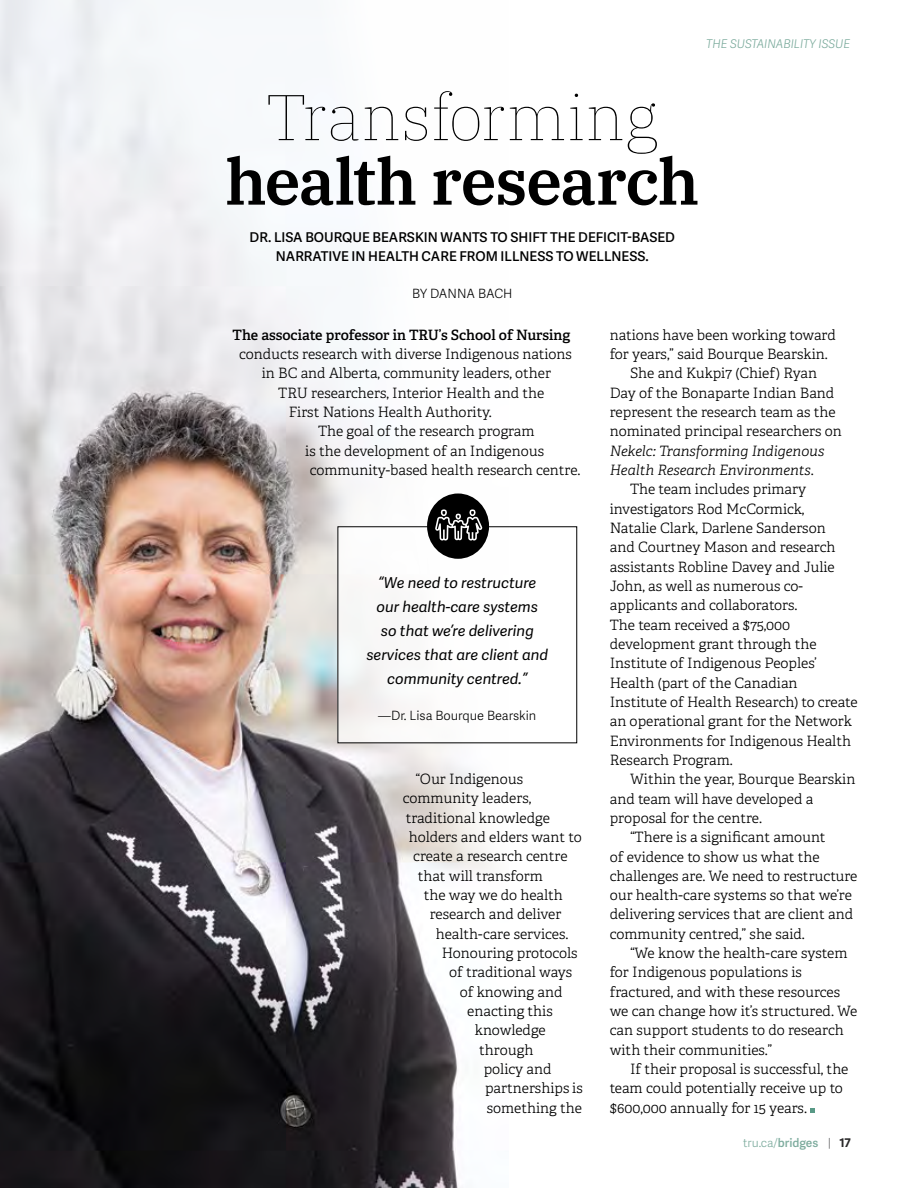
<style>
.page{position:relative;width:918px;height:1188px;background:#fff}
.page>*{position:absolute;margin:0;border:0;box-sizing:border-box;transform-origin:0 0}
.Heading_46pt_K{font:600 64.5px/64.5px "IBM Plex Serif";letter-spacing:-.02em;color:#000;text-align:center}
.callout_9_5_14_sans{font:italic 15px/24px "Adelle Sans";color:#000;text-align:center}
.body_9_5_12_5_indent{font:300 14.25px/19.4px "Adelle";color:#000}
.body_9_5_12_5_indent-2{font:600 14.25px "Adelle";color:#000}
.DEK_-_follows_headli{font:600 13.5px/19.5px "Adelle Sans";color:#000;text-align:center}
.call_out_8_5_14_byli{font:300 12.75px "Adelle Sans";color:#000}
.byline_centered{font:300 12.75px "Adelle Sans";letter-spacing:-.005em;color:#000}
.t1{font:italic 300 12px "Adelle Sans";color:#77a899}
.t2{font:300 12px "Adelle Sans";color:#7eac9e}
.s1{font-weight:100}
.s2{font-style:italic}
.s3{font-weight:600}
.s4{color:#636466}
.s5{font-weight:700;color:#292829}
</style>
<div class="page">
<img style="left:0;top:0;width:509px;height:1188px">
<svg style="left:810px;top:1108px;width:5px;height:5px"></svg>
<div style="left:338px;top:526px;width:239px;height:217px;background:#fff"></div>
<div style="left:427px;top:494px;width:62px;height:65px;background:#000;border-radius:50%"></div>
<svg style="left:435px;top:509px;width:47px;height:32px"></svg>
<p class="t1" style="left:706px;top:35px;width:145px">THE SUSTAINABILITY ISSUE</p>
<p class="Heading_46pt_K" style="left:225px;top:80px;width:475px"><span class="s1">Transforming </span>health research</p>
<p class="DEK_-_follows_headli" style="left:250px;top:227px;width:427px">DR. LISA BOURQUE BEARSKIN WANTS TO SHIFT THE DEFICIT-BASED<br>NARRATIVE IN HEALTH CARE FROM ILLNESS TO WELLNESS.</p>
<p class="byline_centered" style="left:412px;top:285px;width:102px">BY DANNA BACH</p>
<p class="body_9_5_12_5_indent-2" style="left:232px;top:326px;width:339px">The associate professor in TRU’s School of Nursing</p>
<p class="body_9_5_12_5_indent" style="left:239px;top:345px;width:334px">conducts research with diverse Indigenous nations</p>
<p class="body_9_5_12_5_indent" style="left:262px;top:364px;width:291px">in BC and Alberta, community leaders, other</p>
<p class="body_9_5_12_5_indent" style="left:278px;top:383px;width:268px">TRU researchers, Interior Health and the</p>
<p class="body_9_5_12_5_indent" style="left:289px;top:403px;width:204px">First Nations Health Authority.</p>
<p class="body_9_5_12_5_indent" style="left:318px;top:422px;width:218px">The goal of the research program</p>
<p class="body_9_5_12_5_indent" style="left:305px;top:441px;width:240px">is the development of an Indigenous</p>
<p class="body_9_5_12_5_indent" style="left:310px;top:461px;width:272px">community-based health research centre.</p>
<p class="body_9_5_12_5_indent" style="left:610px;top:325px;width:228px">nations have been working toward for years,” said Bourque Bearskin.</p>
<p class="body_9_5_12_5_indent" style="left:610px;top:364px;width:234px;text-indent:20px">She and Kukpi7 (Chief) Ryan<br>Day of the Bonaparte Indian Band represent the research team as the nominated principal researchers on<br><span class="s2">Nekelc: Transforming Indigenous<br>Health Research Environments</span>.</p>
<p class="body_9_5_12_5_indent" style="left:610px;top:480px;width:249px;text-indent:20px">The team includes primary investigators Rod McCormick,<br>Natalie Clark, Darlene Sanderson<br>and Courtney Mason and research assistants Robline Davey and Julie<br>John, as well as numerous co&shy;applicants and collaborators.<br>The team received a $75,000 development grant through the<br>Institute of Indigenous Peoples’<br>Health (part of the Canadian<br>Institute of Health Research) to create an operational grant for the Network<br>Environments for Indigenous Health<br>Research Program.</p>
<p class="body_9_5_12_5_indent" style="left:610px;top:770px;width:247px;text-indent:20px">Within the year, Bourque Bearskin and team will have developed a proposal for the centre.</p>
<p class="body_9_5_12_5_indent" style="left:610px;top:828px;width:249px;text-indent:20px">“There is a significant amount<br>of evidence to show us what the challenges are. We need to restructure our health-care systems so that we’re delivering services that are client and community centred,” she said.</p>
<p class="body_9_5_12_5_indent" style="left:610px;top:944px;width:249px;text-indent:20px">“We know the health-care system for Indigenous populations is fractured, and with these resources we can change how it’s structured. We can support students to do research with their communities.”</p>
<p class="body_9_5_12_5_indent" style="left:610px;top:1060px;width:240px;text-indent:20px">If their proposal is successful, the team could potentially receive up to $600,000 annually for 15 years.</p>
<p class="callout_9_5_14_sans" style="left:366px;top:570px;width:183px">“We need to restructure our health-care systems<br>so that we’re delivering services that are client and community centred.”</p>
<p class="call_out_8_5_14_byli" style="left:378px;top:706px;width:160px">—Dr. Lisa Bourque Bearskin</p>
<p class="body_9_5_12_5_indent" style="left:416px;top:770px;width:109px">“Our Indigenous</p>
<p class="body_9_5_12_5_indent" style="left:403px;top:789px;width:130px">community leaders,</p>
<p class="body_9_5_12_5_indent" style="left:406px;top:808px;width:146px">traditional knowledge</p>
<p class="body_9_5_12_5_indent" style="left:409px;top:828px;width:174px">holders and elders want to</p>
<p class="body_9_5_12_5_indent" style="left:413px;top:847px;width:156px">create a research centre</p>
<p class="body_9_5_12_5_indent" style="left:418px;top:866px;width:127px">that will transform</p>
<p class="body_9_5_12_5_indent" style="left:424px;top:886px;width:141px">the way we do health</p>
<p class="body_9_5_12_5_indent" style="left:430px;top:905px;width:133px">research and deliver</p>
<p class="body_9_5_12_5_indent" style="left:436px;top:924px;width:134px">health-care services.</p>
<p class="body_9_5_12_5_indent" style="left:442px;top:944px;width:137px">Honouring protocols</p>
<p class="body_9_5_12_5_indent" style="left:449px;top:963px;width:125px">of traditional ways</p>
<p class="body_9_5_12_5_indent" style="left:460px;top:982px;width:104px">of knowing and</p>
<p class="body_9_5_12_5_indent" style="left:467px;top:1002px;width:87px">enacting this</p>
<p class="body_9_5_12_5_indent" style="left:475px;top:1021px;width:73px">knowledge</p>
<p class="body_9_5_12_5_indent" style="left:479px;top:1040px;width:56px">through</p>
<p class="body_9_5_12_5_indent" style="left:484px;top:1060px;width:69px">policy and</p>
<p class="body_9_5_12_5_indent" style="left:485px;top:1079px;width:99px">partnerships is</p>
<p class="body_9_5_12_5_indent" style="left:487px;top:1098px;width:97px">something the</p>
<p class="t2" style="left:743px;top:1134px;width:109px">tru.ca/<span class="s3">bridges</span> <span class="s4">|</span> <span class="s5">17</span></p>
</div>
